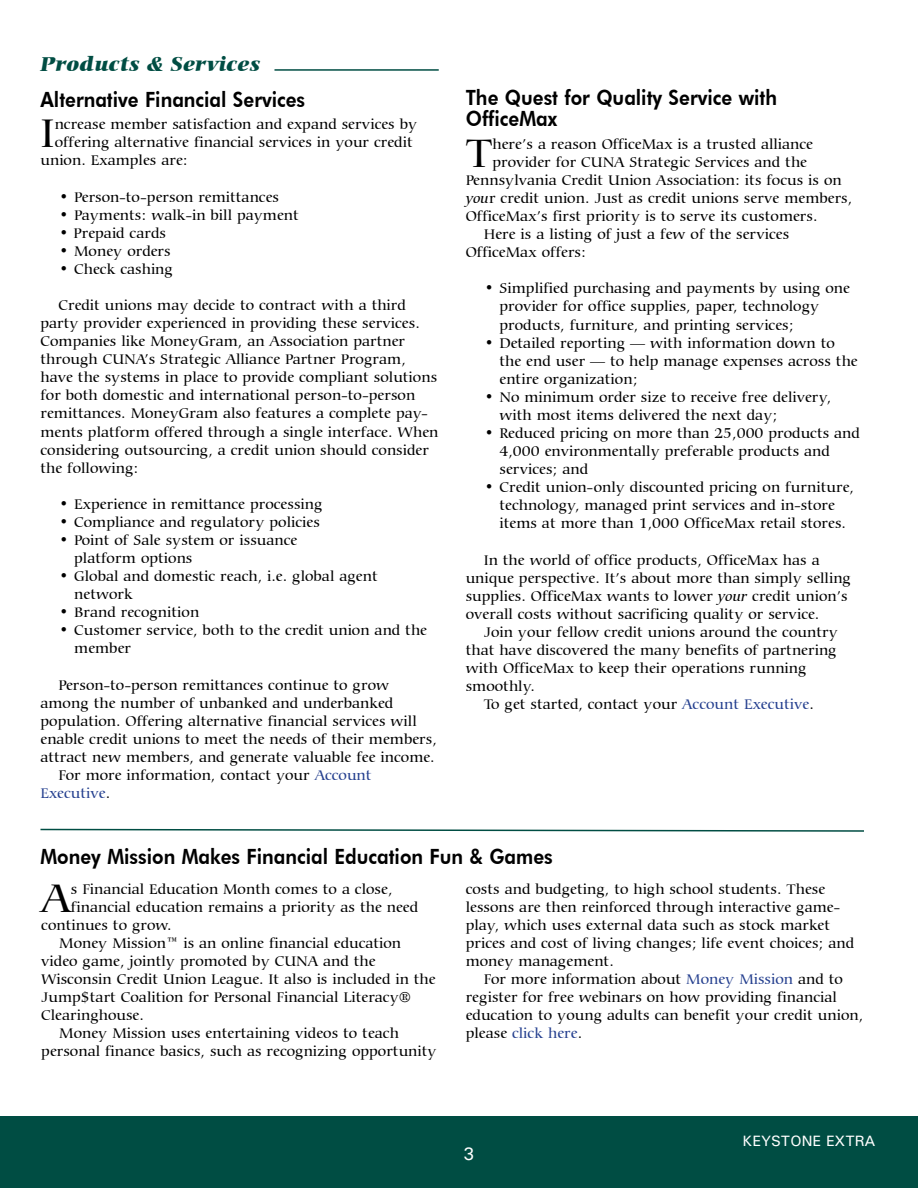
<style>
.page{position:relative;width:918px;height:1188px;background:#fff}
.page>*{position:absolute;margin:0;border:0;box-sizing:border-box;transform-origin:0 0}
.t1{font:500 42.9px "Carmina BT";color:#000}
.t2{font:800 21px/36px "Futura BT";color:#000;scale:.9 1}
.t3{font:500 18px "Univers";color:#fff}
.t4{font:500 15px/18.1px "Carmina BT";color:#000}
.t5{font:500 15px "Carmina BT";color:#25408f}
.t6{font:500 15px "Univers";color:#fff}
.s1{font-family:"Carmina BT";font-weight:900;font-style:italic;color:#004d43}
.s2{color:#25408f}
.s3{color:#000}
.s4{font-style:italic}
</style>
<div class="page">
<div style="left:0;top:1117px;width:918px;height:71px;background:#004d43"></div>
<hr style="left:274px;top:69px;width:165px;height:2px;background:#004d43">
<svg style="left:40px;top:828px;width:824px;height:4px"></svg>
<p class="t2" style="left:40px;top:45px;width:296px"><span class="s1">Products &amp; Services<br></span>Alternative Financial Services</p>
<p class="t1" style="left:40px;top:109px;width:16px">I</p>
<p class="t4" style="left:55px;top:116px;width:364px">ncrease member satisfaction and expand services by</p>
<p class="t4" style="left:55px;top:134px;width:360px">offering alternative financial services in your credit</p>
<p class="t4" style="left:40px;top:152px;width:149px">union. Examples are:</p>
<p class="t4" style="left:60px;top:188px;width:221px">• Person-to-person remittances</p>
<p class="t4" style="left:60px;top:206px;width:241px">• Payments: walk-in bill payment</p>
<p class="t4" style="left:60px;top:224px;width:108px">• Prepaid cards</p>
<p class="t4" style="left:60px;top:242px;width:113px">• Money orders</p>
<p class="t4" style="left:60px;top:260px;width:115px">• Check cashing</p>
<p class="t4" style="left:40px;top:296px;width:400px;text-indent:18px">Credit unions may decide to contract with a third party provider experienced in providing these services.<br>Companies like MoneyGram, an Association partner through CUNA’s Strategic Alliance Partner Program, have the systems in place to provide compliant solutions for both domestic and international person-to-person remittances. MoneyGram also features a complete pay&shy;ments platform offered through a single interface. When considering outsourcing, a credit union should consider the following:</p>
<p class="t4" style="left:60px;top:495px;width:265px">• Experience in remittance processing</p>
<p class="t4" style="left:60px;top:513px;width:262px">• Compliance and regulatory policies</p>
<p class="t4" style="left:74px;top:531px;width:225px;text-indent:-15px">• Point of Sale system or issuance platform options</p>
<p class="t4" style="left:74px;top:568px;width:305px;text-indent:-15px">• Global and domestic reach, i.e. global agent network</p>
<p class="t4" style="left:60px;top:604px;width:141px">• Brand recognition</p>
<p class="t4" style="left:74px;top:622px;width:354px;text-indent:-15px">• Customer service, both to the credit union and the member</p>
<p class="t4" style="left:58px;top:676px;width:332px">Person-to-person remittances continue to grow</p>
<p class="t4" style="left:40px;top:694px;width:354px">among the number of unbanked and underbanked</p>
<p class="t4" style="left:40px;top:712px;width:378px">population. Offering alternative financial services will</p>
<p class="t4" style="left:40px;top:730px;width:398px">enable credit unions to meet the needs of their members,</p>
<p class="t4" style="left:40px;top:748px;width:396px">attract new members, and generate valuable fee income.</p>
<p class="t4" style="left:58px;top:766px;width:315px">For more information, contact your <span class="s2">Account</span></p>
<p class="t5" style="left:40px;top:784px;width:71px">Executive<span class="s3">.</span></p>
<p class="t2" style="left:466px;top:87px;width:347px;line-height:21px">The Quest for Quality Service with<br>OfficeMax</p>
<p class="t1" style="left:466px;top:128px;width:28px">T</p>
<p class="t4" style="left:493px;top:135px;width:322px">here’s a reason OfficeMax is a trusted alliance</p>
<p class="t4" style="left:493px;top:153px;width:316px">provider for CUNA Strategic Services and the</p>
<p class="t4" style="left:466px;top:171px;width:378px">Pennsylvania Credit Union Association: its focus is on</p>
<p class="t4" style="left:466px;top:189px;width:388px"><span class="s4">you</span>r credit union. Just as credit unions serve members,</p>
<p class="t4" style="left:466px;top:207px;width:353px">OfficeMax’s first priority is to serve its customers.</p>
<p class="t4" style="left:484px;top:225px;width:307px">Here is a listing of just a few of the services</p>
<p class="t4" style="left:466px;top:244px;width:122px">OfficeMax offers:</p>
<p class="t4" style="left:499px;top:280px;width:352px;text-indent:-15px">• Simplified purchasing and payments by using one provider for office supplies, paper, technology products, furniture, and printing services;</p>
<p class="t4" style="left:499px;top:334px;width:360px;text-indent:-15px">• Detailed reporting — with information down to the end user — to help manage expenses across the entire organization;</p>
<p class="t4" style="left:499px;top:388px;width:333px;text-indent:-15px">• No minimum order size to receive free delivery, with most items delivered the next day;</p>
<p class="t4" style="left:499px;top:424px;width:362px;text-indent:-15px">• Reduced pricing on more than 25,000 products and<br>4,000 environmentally preferable products and services; and</p>
<p class="t4" style="left:485px;top:479px;width:371px;text-align:center">• Credit union-only discounted pricing on furniture, technology, managed print services and in-store items at more than 1,000 OfficeMax retail stores.</p>
<p class="t4" style="left:484px;top:551px;width:337px">In the world of office products, OfficeMax has a</p>
<p class="t4" style="left:466px;top:569px;width:387px">unique perspective. It’s about more than simply selling</p>
<p class="t4" style="left:466px;top:587px;width:384px">supplies. OfficeMax wants to lower <span class="s4">your</span> credit union’s</p>
<p class="t4" style="left:466px;top:605px;width:355px">overall costs without sacrificing quality or service.</p>
<p class="t4" style="left:484px;top:623px;width:356px">Join your fellow credit unions around the country</p>
<p class="t4" style="left:466px;top:641px;width:373px">that have discovered the many benefits of partnering</p>
<p class="t4" style="left:466px;top:659px;width:342px">with OfficeMax to keep their operations running</p>
<p class="t4" style="left:466px;top:677px;width:71px">smoothly.</p>
<p class="t4" style="left:484px;top:695px;width:332px">To get started, contact your <span class="s2">Account Executive</span>.</p>
<p class="t2" style="left:40px;top:838px;width:571px">Money Mission Makes Financial Education Fun &amp; Games</p>
<p class="t1" style="left:41px;top:873px;width:31px">A</p>
<p class="t4" style="left:71px;top:880px;width:323px">s Financial Education Month comes to a close,</p>
<p class="t4" style="left:71px;top:898px;width:349px">financial education remains a priority as the need</p>
<p class="t4" style="left:41px;top:916px;width:132px">continues to grow.</p>
<p class="t4" style="left:59px;top:934px;width:343px">Money Mission™ is an online financial education</p>
<p class="t4" style="left:41px;top:952px;width:336px">video game, jointly promoted by CUNA and the</p>
<p class="t4" style="left:41px;top:970px;width:396px">Wisconsin Credit Union League. It also is included in the</p>
<p class="t4" style="left:41px;top:988px;width:371px">Jump$tart Coalition for Personal Financial Literacy®</p>
<p class="t4" style="left:41px;top:1007px;width:104px">Clearinghouse.</p>
<p class="t4" style="left:59px;top:1025px;width:341px">Money Mission uses entertaining videos to teach</p>
<p class="t4" style="left:41px;top:1043px;width:397px">personal finance basics, such as recognizing opportunity</p>
<p class="t4" style="left:466px;top:880px;width:361px">costs and budgeting, to high school students. These</p>
<p class="t4" style="left:466px;top:898px;width:376px">lessons are then reinforced through interactive game-</p>
<p class="t4" style="left:466px;top:916px;width:366px">play, which uses external data such as stock market</p>
<p class="t4" style="left:466px;top:934px;width:390px">prices and cost of living changes; life event choices; and</p>
<p class="t4" style="left:466px;top:952px;width:150px">money management.</p>
<p class="t4" style="left:484px;top:970px;width:361px">For more information about <span class="s2">Money Mission</span> and to</p>
<p class="t4" style="left:466px;top:988px;width:373px">register for free webinars on how providing financial</p>
<p class="t4" style="left:466px;top:1007px;width:399px">education to young adults can benefit your credit union,</p>
<p class="t5" style="left:466px;top:1025px;width:118px"><span class="s3">please</span> click here<span class="s3">.</span></p>
<p class="t3" style="left:463px;top:1142px;width:13px">3</p>
<p class="t6" style="left:742px;top:1131px;width:135px">KEYSTONE EXTRA</p>
</div>
